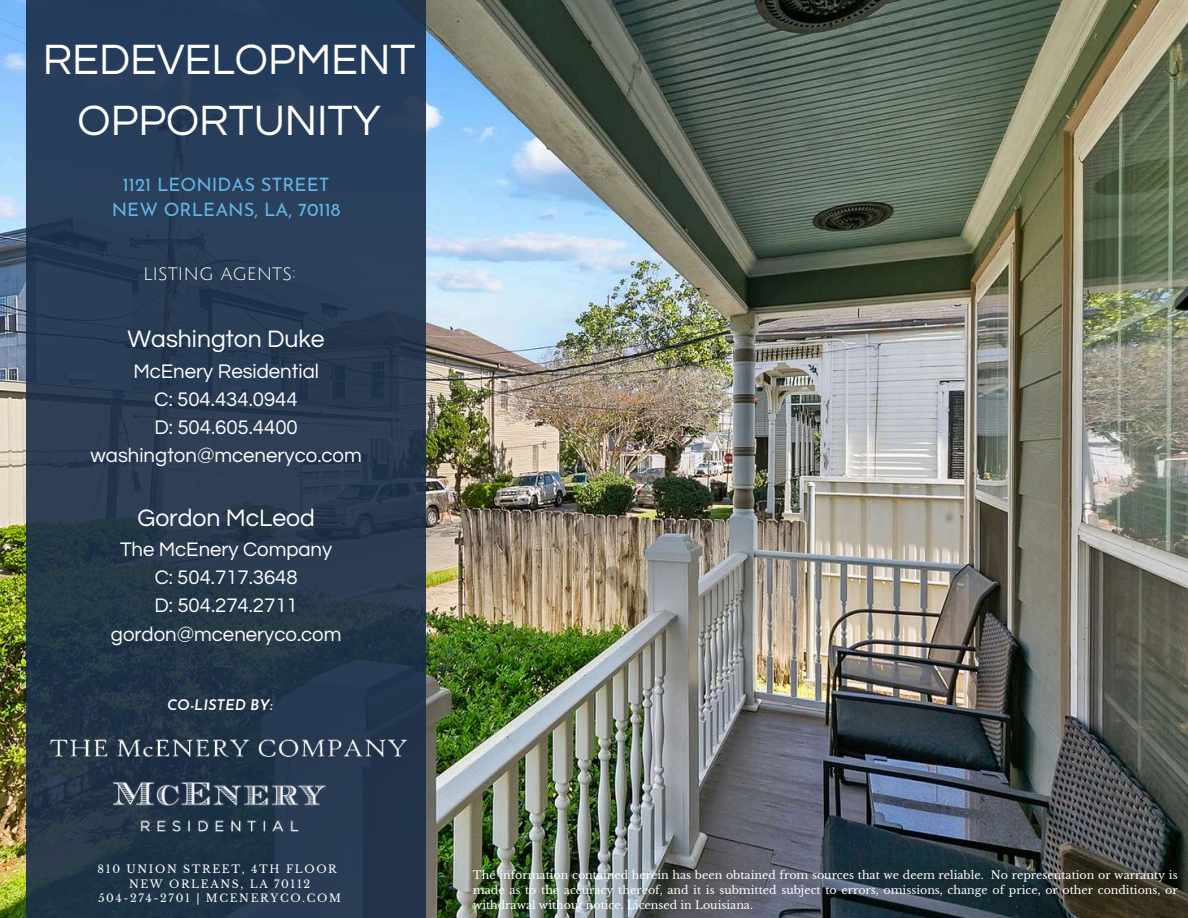
<style>
.page{position:relative;width:1188px;height:918px;background:#fff}
.page>*{position:absolute;margin:0;border:0;box-sizing:border-box;transform-origin:0 0}
.t1{font:44.1px/60.9px "Questrial";color:#fefefe;text-align:center}
.t2{font:24.75px "Questrial";color:#fefefe}
.t3{font:20.4px/28.2px "Questrial";color:#fefefe;text-align:center}
.t4{font:19.65px "Julius Sans One";color:#fefefe}
.t5{font:18.45px/24.9px "Josefin Sans";color:#64b4e6;text-align:center}
.t6{font:italic 600 14.7px "Josefin Sans";color:#fefefe}
.t7{font:11.1px/14.7px "Libre Baskerville";color:#fefefe;text-align:justify}
.t8{font:10.95px/14.5px "Libre Baskerville";letter-spacing:.15em;color:#fefefe;text-align:center}
</style>
<div class="page">
<img style="left:0;top:0;width:1188px;height:918px">
<div style="left:27px;top:0;width:399px;height:918px;background:linear-gradient(to bottom,#293f5c,#243545)"></div>
<img style="left:113px;top:777px;width:213px;height:60px">
<img style="left:40px;top:731px;width:379px;height:30px">
<h1 class="t1" style="left:43px;top:30px;width:374px">REDEVELOPMENT<br>OPPORTUNITY</h1>
<h3 class="t5" style="left:112px;top:174px;width:230px">1121 LEONIDAS STREET<br>NEW ORLEANS, LA, 70118</h3>
<h3 class="t4" style="left:143px;top:263px;width:155px">LISTING AGENTS:</h3>
<h2 class="t2" style="left:128px;top:327px;width:199px">Washington Duke</h2>
<h3 class="t3" style="left:91px;top:357px;width:273px">McEnery Residential<br>C: 504.434.0944<br>D: 504.605.4400 washington@mceneryco.com</h3>
<h2 class="t2" style="left:137px;top:505px;width:179px">Gordon McLeod</h2>
<h3 class="t3" style="left:111px;top:536px;width:232px">The McEnery Company<br>C: 504.717.3648<br>D: 504.274.2711 gordon@mceneryco.com</h3>
<h3 class="t6" style="left:167px;top:699px;width:107px">CO-LISTED BY:</h3>
<p class="t8" style="left:98px;top:862px;width:245px">810 UNION STREET, 4TH FLOOR<br>NEW ORLEANS, LA 70112<br>504-274-2701 | MCENERYCO.COM</p>
<p class="t7" style="left:473px;top:868px;width:706px">The information contained herein has been obtained from sources that we deem reliable. No representation or warranty is made as to the accuracy thereof, and it is submitted subject to errors, omissions, change of price, or other conditions, or withdrawal without notice. Licensed in Louisiana.</p>
</div>
